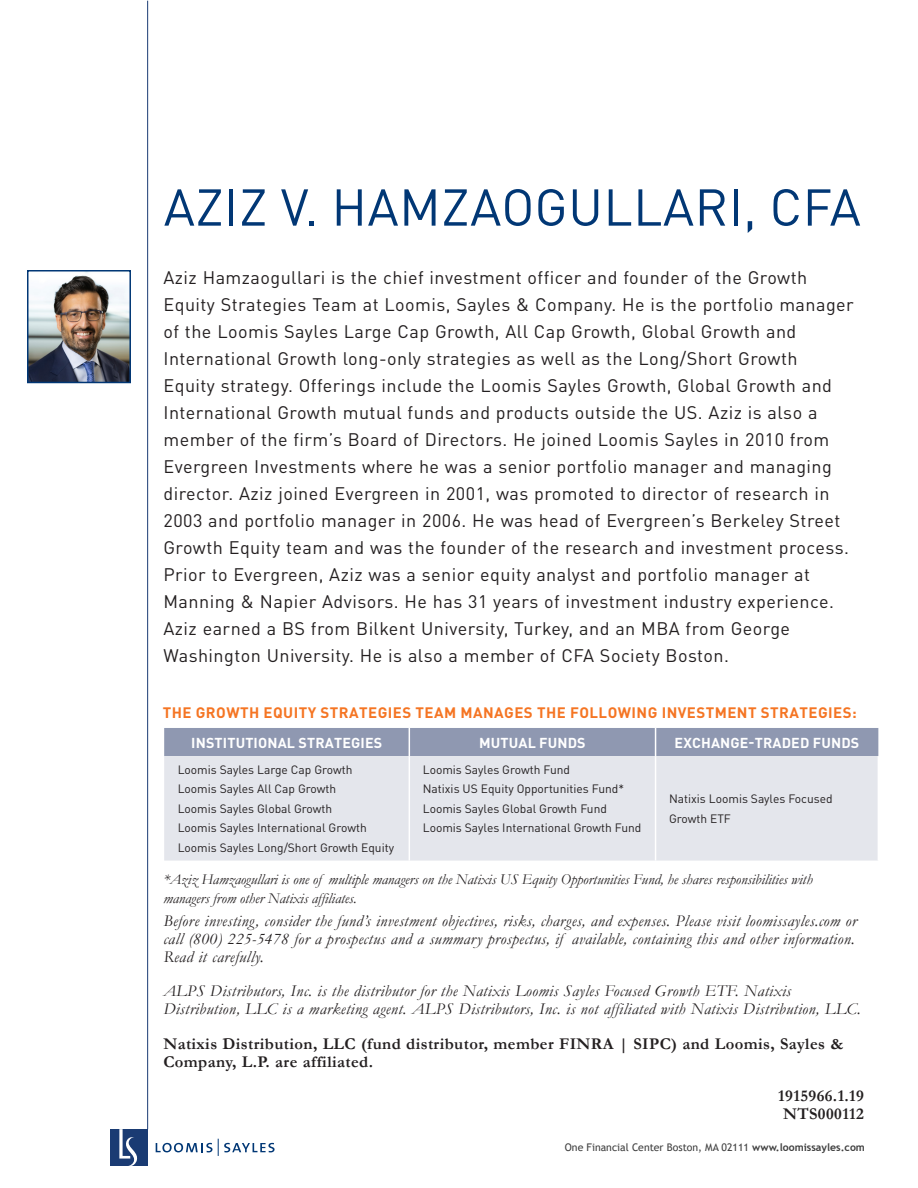
<style>
.page{position:relative;width:918px;height:1188px;background:#fff}
.page>*{position:absolute;margin:0;border:0;box-sizing:border-box;transform-origin:0 0}
.name{font:51px "DINOT";letter-spacing:.01em;color:#013775}
.text{font:18px/27px "DINOT";letter-spacing:.025em;color:#231f20}
.text-2{font:italic 16.5px/18px "Garamond";letter-spacing:.025em;color:#231f20}
.text-3{font:700 16.5px/18px "Garamond";letter-spacing:.025em;color:#231f20}
.t1{font:italic 15px/19.5px "Garamond";color:#231f20}
.Chart_Table_Title_-_Orange{font:700 15px "DINOT";letter-spacing:.03em;color:#f57523}
.Headers{font:700 14.25px "DINOT";letter-spacing:.01em;color:#fff}
.t2{font:12px/19.5px "DINOT";color:#231f20}
.t3{font:10.5px "Trebuchet MS";color:#3f3f3f}
.s1{font-weight:700}
</style>
<div class="page">
<div style="left:111px;top:1129px;width:37px;height:37px;background:#1a3b73"></div>
<svg style="left:119px;top:1129px;width:18px;height:37px"></svg>
<svg style="left:156px;top:1139px;width:119px;height:17px"></svg>
<hr style="left:147px;top:1px;width:1px;height:1128px;background:#1a3b73">
<img style="left:30px;top:275px;width:98px;height:105px">
<div style="left:27px;top:270px;width:104px;height:113px;border:2px solid #013775"></div>
<div style="left:164px;top:756px;width:714px;height:105px;background:#e4e6ec"></div>
<hr style="left:409px;top:756px;width:1px;height:105px;background:#fff">
<hr style="left:655px;top:756px;width:1px;height:105px;background:#fff">
<div style="left:164px;top:728px;width:714px;height:28px;background:#8f98b1"></div>
<p class="name" style="left:164px;top:175px;width:699px">AZIZ V. HAMZAOGULLARI, CFA</p>
<p class="text" style="left:164px;top:263px;width:692px">Aziz Hamzaogullari is the chief investment officer and founder of the Growth Equity Strategies Team at Loomis, Sayles &amp; Company. He is the portfolio manager of the Loomis Sayles Large Cap Growth, All Cap Growth, Global Growth and International Growth long-only strategies as well as the Long/Short Growth<br>Equity strategy. Offerings include the Loomis Sayles Growth, Global Growth and International Growth mutual funds and products outside the US. Aziz is also a member of the firm’s Board of Directors. He joined Loomis Sayles in 2010 from Evergreen Investments where he was a senior portfolio manager and managing director. Aziz joined Evergreen in 2001, was promoted to director of research in 2003 and portfolio manager in 2006. He was head of Evergreen’s Berkeley Street Growth Equity team and was the founder of the research and investment process.<br>Prior to Evergreen, Aziz was a senior equity analyst and portfolio manager at Manning &amp; Napier Advisors. He has 31 years of investment industry experience.<br>Aziz earned a BS from Bilkent University, Turkey, and an MBA from George Washington University. He is also a member of CFA Society Boston.</p>
<p class="Chart_Table_Title_-_Orange" style="left:163px;top:703px;width:695px">THE GROWTH EQUITY STRATEGIES TEAM MANAGES THE FOLLOWING INVESTMENT STRATEGIES:</p>
<p class="Headers" style="left:191px;top:733px;width:192px">INSTITUTIONAL STRATEGIES</p>
<p class="Headers" style="left:479px;top:733px;width:108px">MUTUAL FUNDS</p>
<p class="Headers" style="left:675px;top:733px;width:186px">EXCHANGE-TRADED FUNDS</p>
<p class="t2" style="left:178px;top:760px;width:176px">Loomis Sayles Large Cap Growth</p>
<p class="t2" style="left:178px;top:779px;width:160px">Loomis Sayles All Cap Growth</p>
<p class="t2" style="left:178px;top:799px;width:156px">Loomis Sayles Global Growth</p>
<p class="t2" style="left:178px;top:818px;width:191px">Loomis Sayles International Growth</p>
<p class="t2" style="left:178px;top:838px;width:218px">Loomis Sayles Long/Short Growth Equity</p>
<p class="t2" style="left:423px;top:760px;width:203px">Loomis Sayles Growth Fund<br>Natixis US Equity Opportunities Fund*</p>
<p class="t2" style="left:423px;top:799px;width:220px">Loomis Sayles Global Growth Fund<br>Loomis Sayles International Growth Fund</p>
<p class="t2" style="left:669px;top:789px;width:165px">Natixis Loomis Sayles Focused<br>Growth ETF</p>
<p class="t1" style="left:163px;top:869px;width:651px">*Aziz Hamzaogullari is one of multiple managers on the Natixis US Equity Opportunities Fund, he shares responsibilities with managers from other Natixis affiliates.</p>
<p class="text-2" style="left:163px;top:912px;width:695px">Before investing, consider the fund’s investment objectives, risks, charges, and expenses. Please visit loomissayles.com or call (800) 225-5478 for a prospectus and a summary prospectus, if available, containing this and other information.<br>Read it carefully.</p>
<p class="text-2" style="left:163px;top:982px;width:699px">ALPS Distributors, Inc. is the distributor for the Natixis Loomis Sayles Focused Growth ETF. Natixis<br>Distribution, LLC is a marketing agent. ALPS Distributors, Inc. is not affiliated with Natixis Distribution, LLC.</p>
<p class="text-3" style="left:163px;top:1034px;width:682px">Natixis Distribution, LLC (fund distributor, member FINRA | SIPC) and Loomis, Sayles &amp;<br>Company, L.P. are affiliated.</p>
<p class="text-3" style="left:778px;top:1087px;width:87px">1915966.1.19<br>NTS000112</p>
<p class="t3" style="left:565px;top:1141px;width:302px">One Financial Center Boston, MA 02111 <span class="s1">www.loomissayles.com</span></p>
</div>
